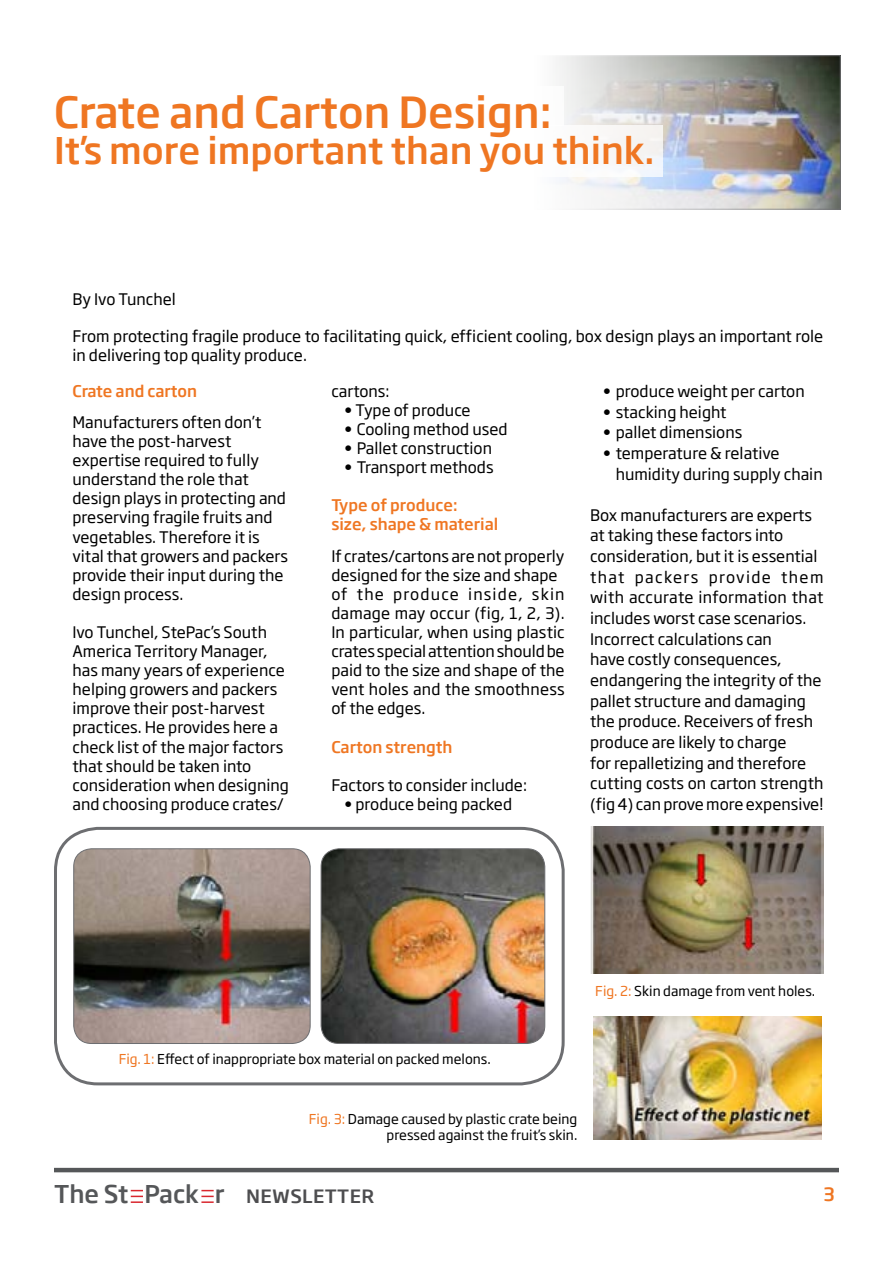
<style>
.page{position:relative;width:893px;height:1263px;background:#fff}
.page>*{position:absolute;margin:0;border:0;box-sizing:border-box;transform-origin:0 0}
.t1{font:500 42px "Soho Gothic Pro";color:#ef7622}
.t2{font:500 36px "Soho Gothic Pro";color:#ef7622}
.t3{font:500 24px "Soho Gothic Pro";color:#555759}
.t4{font:500 18px "Soho Gothic Pro";color:#ef7622}
.t5{font:15.75px/19px "Soho Gothic Pro";color:#000}
.t6{font:500 15.75px/19px "Soho Gothic Pro";color:#ef7622}
.t7{font:13.5px/16.2px "Soho Gothic Std";color:#000;text-align:right}
.s1{color:#ef7622}
.s2{font-size:18px;color:#4d4d4f}
</style>
<div class="page">
<hr style="left:54px;top:1168px;width:785px;height:4px;background:#555759">
<img style="left:556px;top:58px;width:282px;height:149px">
<div style="left:533px;top:56px;width:307px;height:153px;border:1px solid #6d6e71"></div>
<svg style="left:131px;top:1190px;width:12px;height:13px"></svg>
<svg style="left:201px;top:1190px;width:13px;height:13px"></svg>
<div style="left:210px;top:125px;width:453px;height:52px;background:#fff"></div>
<div style="left:111px;top:86px;width:453px;height:39px;background:#fff"></div>
<div style="left:54px;top:827px;width:511px;height:258px;border:3px solid #6d6e71;border-radius:43px"></div>
<img style="left:74px;top:849px;width:236px;height:194px">
<div style="left:73px;top:848px;width:238px;height:196px;border:1px solid #6d6e71;border-radius:18px"></div>
<img style="left:321px;top:849px;width:224px;height:194px">
<div style="left:321px;top:848px;width:224px;height:196px;border:1px solid #6d6e71;border-radius:18px"></div>
<img style="left:590px;top:826px;width:233px;height:147px">
<img style="left:594px;top:1017px;width:228px;height:123px">
<h1 class="t1" style="left:54px;top:80px;width:499px">Crate and Carton Design:</h1>
<h2 class="t2" style="left:54px;top:123px;width:602px">It’s more important than you think.</h2>
<p class="t5" style="left:73px;top:289px;width:105px">By Ivo Tunchel</p>
<p class="t5" style="left:73px;top:325px;width:752px">From protecting fragile produce to facilitating quick, efficient cooling, box design plays an important role in delivering top quality produce.</p>
<p class="t6" style="left:73px;top:380px;width:126px">Crate and carton</p>
<p class="t5" style="left:73px;top:412px;width:217px">Manufacturers often don’t have the post-harvest expertise required to fully understand the role that design plays in protecting and preserving fragile fruits and vegetables. Therefore it is vital that growers and packers provide their input during the design process.</p>
<p class="t5" style="left:73px;top:622px;width:218px">Ivo Tunchel, StePac’s South<br>America Territory Manager, has many years of experience helping growers and packers improve their post-harvest practices. He provides here a check list of the major factors that should be taken into consideration when designing and choosing produce crates/</p>
<p class="t5" style="left:603px;top:381px;width:203px">• produce weight per carton</p>
<p class="t5" style="left:603px;top:401px;width:125px">• stacking height</p>
<p class="t5" style="left:603px;top:422px;width:141px">• pallet dimensions</p>
<p class="t5" style="left:616px;top:442px;width:209px;line-height:20.7px;text-indent:-13px">• temperature &amp; relative humidity during supply chain</p>
<p class="t5" style="left:590px;top:504px;width:235px;line-height:20.7px">Box manufacturers are experts at taking these factors into consideration, but it is essential that packers provide them with accurate information that includes worst case scenarios.<br>Incorrect calculations can<br>have costly consequences, endangering the integrity of the pallet structure and damaging the produce. Receivers of fresh produce are likely to charge<br>for repalletizing and therefore cutting costs on carton strength (fig 4) can prove more expensive!</p>
<p class="t5" style="left:331px;top:381px;width:60px">cartons:</p>
<p class="t5" style="left:344px;top:400px;width:128px">• Type of produce</p>
<p class="t5" style="left:344px;top:419px;width:165px">• Cooling method used</p>
<p class="t5" style="left:344px;top:438px;width:150px">• Pallet construction</p>
<p class="t5" style="left:344px;top:457px;width:151px">• Transport methods</p>
<p class="t6" style="left:331px;top:495px;width:168px">Type of produce:<br>size, shape &amp; material</p>
<p class="t5" style="left:331px;top:545px;width:235px">If crates/cartons are not properly designed for the size and shape of the produce inside, skin damage may occur (fig, 1, 2, 3).<br>In particular, when using plastic crates special attention should be paid to the size and shape of the vent holes and the smoothness of the edges.</p>
<p class="t6" style="left:331px;top:736px;width:123px">Carton strength</p>
<p class="t5" style="left:331px;top:775px;width:197px">Factors to consider include:</p>
<p class="t5" style="left:344px;top:794px;width:170px">• produce being packed</p>
<p class="t7" style="left:595px;top:983px;width:222px"><span class="s1">Fig. 2:</span> Skin damage from vent holes.</p>
<p class="t7" style="left:119px;top:1052px;width:374px"><span class="s1">Fig. 1:</span> Effect of inappropriate box material on packed melons.</p>
<p class="t7" style="left:309px;top:1111px;width:270px"><span class="s1">Fig. 3:</span> Damage caused by plastic crate being pressed against the fruit’s skin.</p>
<h3 class="t3" style="left:54px;top:1175px;width:322px">The St Pack r <span class="s2">NEWSLETTER</span></h3>
<p class="t4" style="left:823px;top:1180px;width:13px">3</p>
</div>
